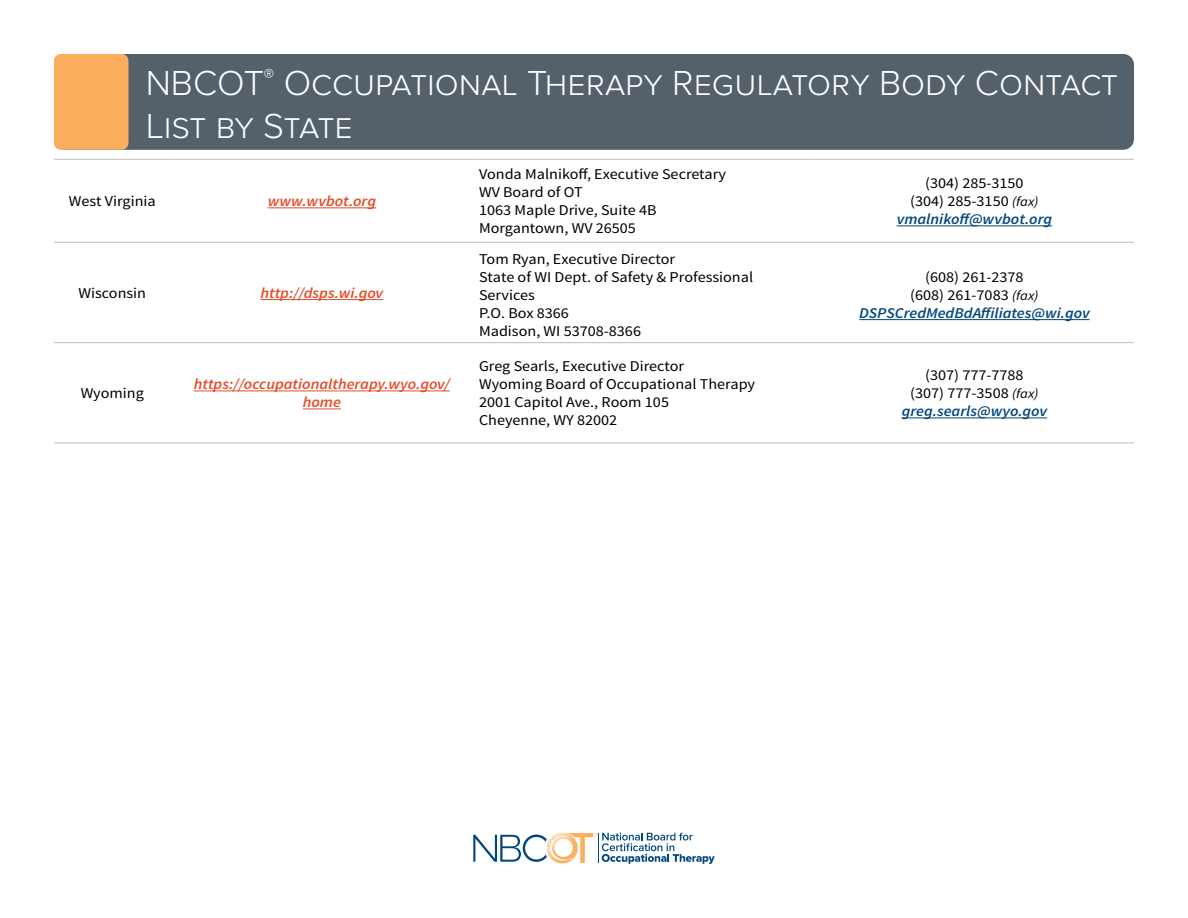
<style>
.page{position:relative;width:1188px;height:918px;background:#fff}
.page>*{position:absolute;margin:0;border:0;box-sizing:border-box;transform-origin:0 0}
.t1{font:300 36px/43.2px "Proxima Nova";color:#fff}
.t2{font:15px/18px "Source Sans Pro";color:#000;scale:1.08 1}
.t3{font:italic 600 15px/18px "Source Sans Pro";color:#e74925;text-align:center;scale:1.08 1}
.t4{font:italic 600 15px/18px "Source Sans Pro";color:#00467e;text-align:center;scale:1.08 1}
.s1{font-style:italic;font-size:13.5px}
.s2{font-weight:600;font-style:italic;color:#00467e}
.s3{font-weight:400;font-style:normal;color:#000}
.s4{font-weight:400;font-size:13.5px;color:#000}
</style>
<div class="page">
<div style="left:54px;top:54px;width:1080px;height:96px;background:#54606a;border-radius:11px"></div>
<svg style="left:473px;top:833px;width:242px;height:31px"></svg>
<hr style="left:599px;top:833px;width:1px;height:30px;background:#00467f">
<div style="left:54px;top:54px;width:74px;height:96px;background:#faae5e;border-radius:7px"></div>
<hr style="left:54px;top:159px;width:117px;height:1px;background:#bcbec0">
<hr style="left:171px;top:159px;width:302px;height:1px;background:#bcbec0">
<hr style="left:473px;top:159px;width:342px;height:1px;background:#bcbec0">
<hr style="left:815px;top:159px;width:319px;height:1px;background:#bcbec0">
<hr style="left:54px;top:242px;width:117px;height:1px;background:#bcbec0">
<hr style="left:171px;top:242px;width:302px;height:1px;background:#bcbec0">
<hr style="left:473px;top:242px;width:342px;height:1px;background:#bcbec0">
<hr style="left:815px;top:242px;width:319px;height:1px;background:#bcbec0">
<hr style="left:54px;top:342px;width:117px;height:1px;background:#bcbec0">
<hr style="left:171px;top:342px;width:302px;height:1px;background:#bcbec0">
<hr style="left:473px;top:342px;width:342px;height:1px;background:#bcbec0">
<hr style="left:815px;top:342px;width:319px;height:1px;background:#bcbec0">
<hr style="left:54px;top:443px;width:117px;height:1px;background:#bcbec0">
<hr style="left:171px;top:443px;width:302px;height:1px;background:#bcbec0">
<hr style="left:473px;top:443px;width:342px;height:1px;background:#bcbec0">
<hr style="left:815px;top:443px;width:319px;height:1px;background:#bcbec0">
<hr style="left:268px;top:207px;width:108px;height:1px;background:#e74925">
<hr style="left:897px;top:225px;width:155px;height:1px;background:#00467e">
<hr style="left:261px;top:299px;width:122px;height:1px;background:#e74925">
<hr style="left:859px;top:319px;width:231px;height:1px;background:#00467e">
<hr style="left:194px;top:391px;width:256px;height:1px;background:#e74925">
<hr style="left:303px;top:409px;width:38px;height:1px;background:#e74925">
<hr style="left:902px;top:418px;width:145px;height:1px;background:#00467e">
<h1 class="t1" style="left:146px;top:62px;width:974px">NBCOT<sup>®</sup> Occupational Therapy Regulatory Body Contact<br>List by State</h1>
<p class="t2" style="left:69px;top:193px;width:82px">West Virginia</p>
<p class="t3" style="left:268px;top:192px;width:102px">www.wvbot.org</p>
<p class="t2" style="left:79px;top:284px;width:64px">Wisconsin</p>
<p class="t3" style="left:261px;top:284px;width:115px">http://dsps.wi.gov</p>
<p class="t2" style="left:81px;top:385px;width:60px">Wyoming</p>
<p class="t3" style="left:194px;top:375px;width:239px">https://occupationaltherapy.wyo.gov/ home</p>
<p class="t2" style="left:479px;top:166px;width:230px">Vonda Malnikoff, Executive Secretary<br>WV Board of OT<br>1063 Maple Drive, Suite 4B<br>Morgantown, WV 26505</p>
<p class="t2" style="left:897px;top:175px;width:145px;text-align:center">(304) 285-3150<br>(304) 285-3150 <span class="s1">(fax) </span><span class="s2">vmalnikoff@wvbot.org</span></p>
<p class="t2" style="left:479px;top:250px;width:255px">Tom Ryan, Executive Director<br>State of WI Dept. of Safety &amp; Professional<br>Services<br>P.O. Box 8366<br>Madison, WI 53708-8366</p>
<p class="t4" style="left:859px;top:268px;width:215px"><span class="s3">(608) 261-2378<br>(608) 261-7083</span> <span class="s4">(fax)<br></span>DSPSCredMedBdAffiliates@wi.gov</p>
<p class="t2" style="left:479px;top:358px;width:257px">Greg Searls, Executive Director<br>Wyoming Board of Occupational Therapy<br>2001 Capitol Ave., Room 105<br>Cheyenne, WY 82002</p>
<p class="t2" style="left:902px;top:367px;width:136px;text-align:center">(307) 777-7788<br>(307) 777-3508 <span class="s1">(fax) </span><span class="s2">greg.searls@wyo.gov</span></p>
</div>
